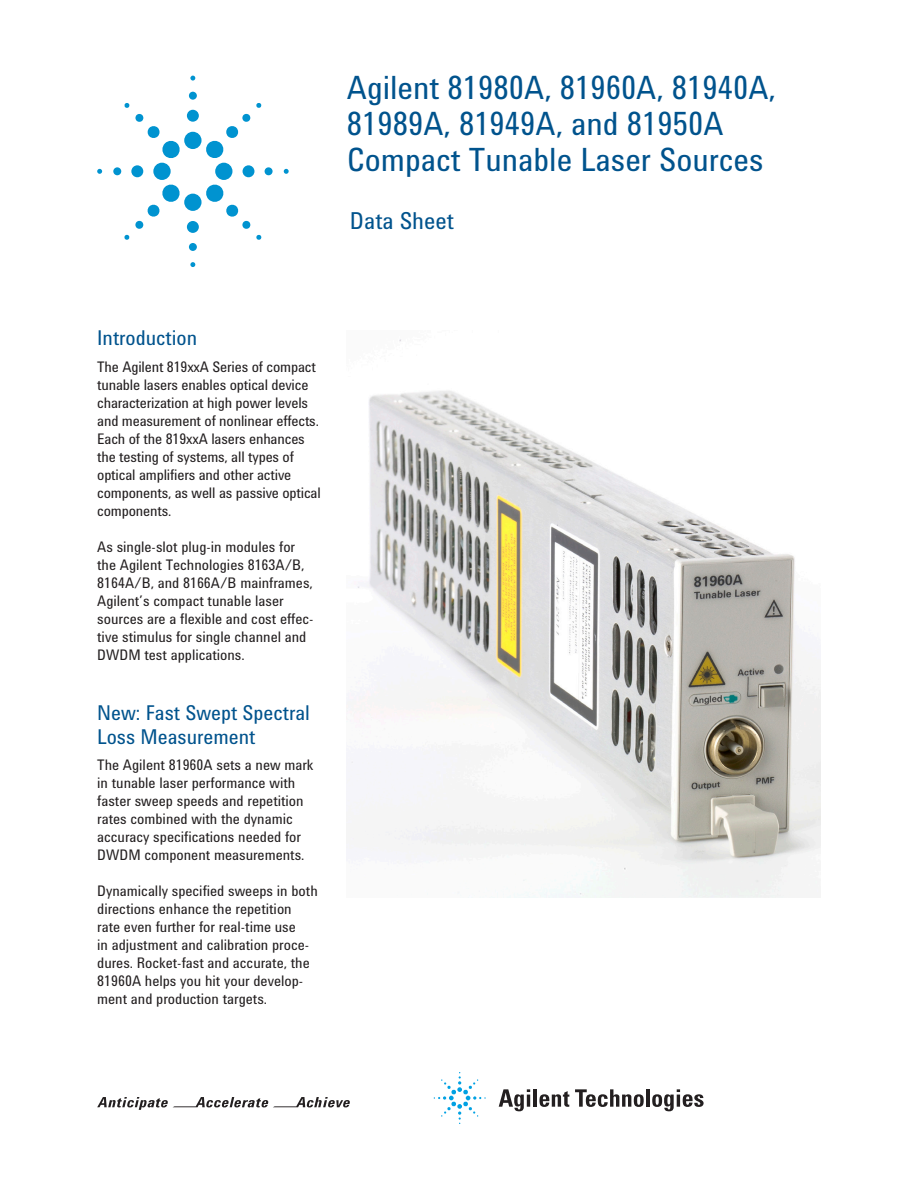
<style>
.page{position:relative;width:918px;height:1188px;background:#fff}
.page>*{position:absolute;margin:0;border:0;box-sizing:border-box;transform-origin:0 0}
.t1{font:33px/36px "Agilent Condensed CFF";color:#00538d}
.Bullets_-_Second_Lev{font:24px "Agilent Condensed CFF";color:#00538d}
.Header_1_-_Navy_Blue{font:21px/24px "Agilent Condensed CFF";color:#00538d}
.Body_Text{font:15px/18px "Agilent Condensed CFF";color:#231f20}
</style>
<div class="page">
<svg style="left:499px;top:1089px;width:31px;height:22px"></svg>
<hr style="left:533px;top:1089px;width:4px;height:18px;background:#231f20">
<svg style="left:539px;top:1091px;width:30px;height:16px"></svg>
<svg style="left:575px;top:1089px;width:69px;height:18px"></svg>
<hr style="left:646px;top:1089px;width:4px;height:18px;background:#231f20">
<svg style="left:652px;top:1089px;width:52px;height:22px"></svg>
<svg style="left:434px;top:1072px;width:52px;height:52px"></svg>
<div style="left:184px;top:132px;width:18px;height:17px;background:#0093d0;border-radius:50%"></div>
<div style="left:187px;top:110px;width:12px;height:12px;background:#0093d0;border-radius:50%"></div>
<div style="left:189px;top:92px;width:8px;height:8px;background:#0093d0;border-radius:50%"></div>
<svg style="left:190px;top:76px;width:5px;height:5px"></svg>
<div style="left:215px;top:163px;width:17px;height:17px;background:#0093d0;border-radius:50%"></div>
<div style="left:243px;top:165px;width:11px;height:12px;background:#0093d0;border-radius:50%"></div>
<div style="left:265px;top:167px;width:8px;height:8px;background:#0093d0;border-radius:50%"></div>
<svg style="left:284px;top:169px;width:5px;height:5px"></svg>
<div style="left:184px;top:194px;width:18px;height:17px;background:#0093d0;border-radius:50%"></div>
<div style="left:187px;top:221px;width:12px;height:12px;background:#0093d0;border-radius:50%"></div>
<div style="left:189px;top:243px;width:8px;height:8px;background:#0093d0;border-radius:50%"></div>
<svg style="left:190px;top:262px;width:5px;height:5px"></svg>
<div style="left:153px;top:163px;width:18px;height:17px;background:#0093d0;border-radius:50%"></div>
<div style="left:131px;top:165px;width:12px;height:12px;background:#0093d0;border-radius:50%"></div>
<div style="left:113px;top:167px;width:8px;height:8px;background:#0093d0;border-radius:50%"></div>
<svg style="left:97px;top:169px;width:5px;height:5px"></svg>
<svg style="left:206px;top:103px;width:56px;height:55px"></svg>
<svg style="left:206px;top:184px;width:45px;height:45px"></svg>
<svg style="left:256px;top:235px;width:6px;height:5px"></svg>
<svg style="left:135px;top:184px;width:45px;height:45px"></svg>
<svg style="left:124px;top:235px;width:6px;height:5px"></svg>
<svg style="left:135px;top:114px;width:45px;height:44px"></svg>
<svg style="left:124px;top:103px;width:6px;height:5px"></svg>
<img style="left:348px;top:339px;width:473px;height:559px">
<svg style="left:97px;top:1097px;width:253px;height:13px"></svg>
<p class="t1" style="left:347px;top:68px;width:430px">Agilent 81980A, 81960A, 81940A,<br>81989A, 81949A, and 81950A</p>
<p class="t1" style="left:347px;top:140px;width:418px">Compact Tunable Laser Sources</p>
<p class="Bullets_-_Second_Lev" style="left:350px;top:203px;width:106px">Data Sheet</p>
<p class="Header_1_-_Navy_Blue" style="left:97px;top:325px;width:101px">Introduction</p>
<p class="Body_Text" style="left:97px;top:357px;width:225px">The Agilent 819xxA Series of compact tunable lasers enables optical device characterization at high power levels and measurement of nonlinear effects.<br>Each of the 819xxA lasers enhances the testing of systems, all types of optical amplifiers and other active components, as well as passive optical components.</p>
<p class="Body_Text" style="left:97px;top:537px;width:218px">As single-slot plug-in modules for the Agilent Technologies 8163A/B, 8164A/B, and 8166A/B mainframes, Agilent’s compact tunable laser sources are a flexible and cost effec&shy;tive stimulus for single channel and DWDM test applications.</p>
<p class="Header_1_-_Navy_Blue" style="left:97px;top:700px;width:214px">New: Fast Swept Spectral<br>Loss Measurement</p>
<p class="Body_Text" style="left:97px;top:756px;width:218px">The Agilent 81960A sets a new mark in tunable laser performance with faster sweep speeds and repetition rates combined with the dynamic accuracy specifications needed for DWDM component measurements.</p>
<p class="Body_Text" style="left:97px;top:882px;width:222px">Dynamically specified sweeps in both directions enhance the repetition rate even further for real-time use<br>in adjustment and calibration proce&shy;dures. Rocket-fast and accurate, the 81960A helps you hit your develop&shy;ment and production targets.</p>
</div>
